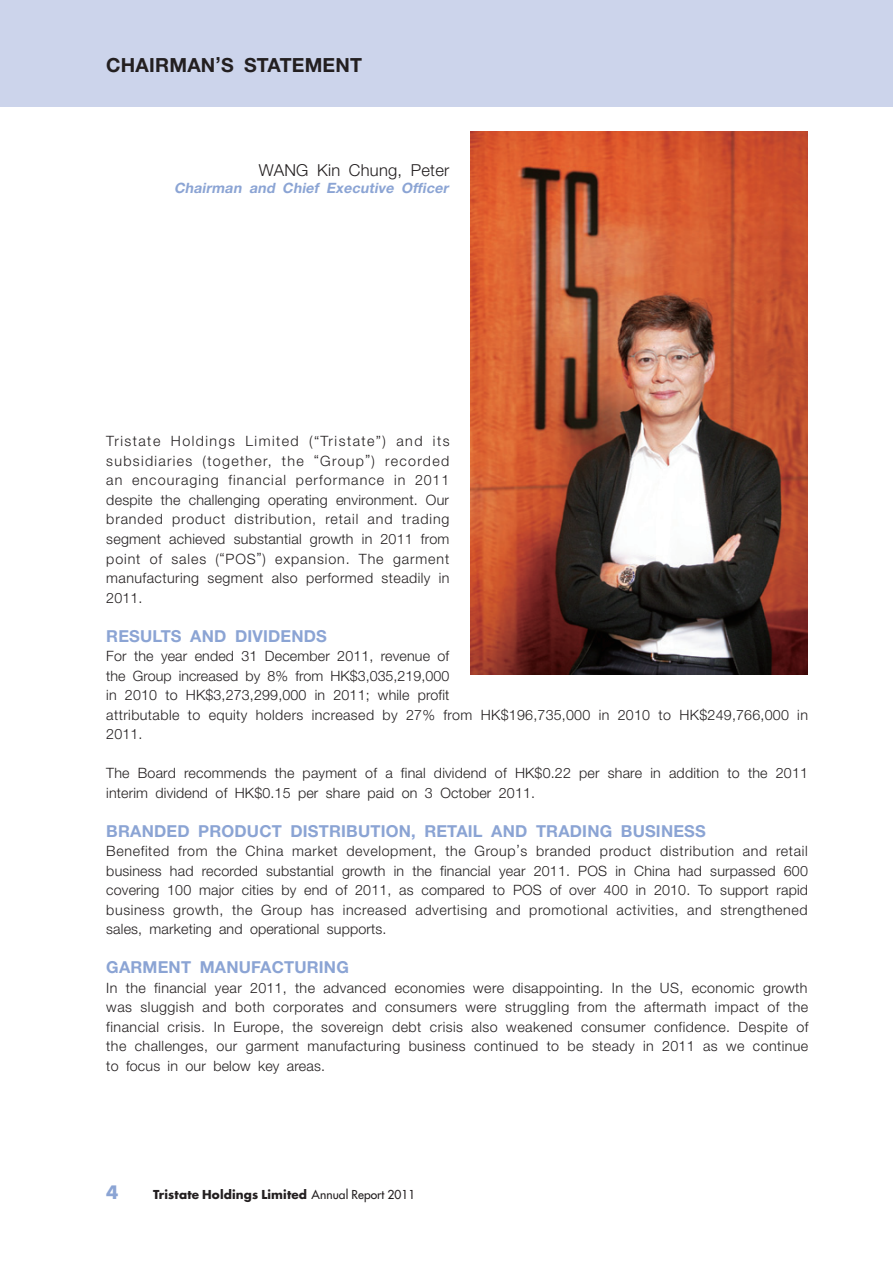
<style>
.page{position:relative;width:893px;height:1263px;background:#fff}
.page>*{position:absolute;margin:0;border:0;box-sizing:border-box;transform-origin:0 0}
.t1{font:700 19.5px "Helvetica Neue LT Std";letter-spacing:.01em;color:#231f20}
.t2{font:700 18px "Futura Std";color:#8ba4d4}
.Heading_1{font:700 16.5px "Helvetica Neue LT Std";letter-spacing:.01em;color:#8ba4d4}
.Body_Text{font:300 16.5px "Helvetica Neue LT Std";letter-spacing:.015em;color:#231f20}
.Body_Text-2{font:300 14.25px/19.5px "Helvetica Neue LT Std";letter-spacing:.015em;color:#231f20;text-align:justify}
.Body_Text-3{font:italic 700 14.25px "Helvetica Neue LT Std";color:#8ba4d4}
.t3{font:700 12px "Futura Std";letter-spacing:.01em;color:#231f20}
.s1{font-weight:500}
</style>
<div class="page">
<div style="left:0;top:0;width:893px;height:106px;background:#ccd4eb"></div>
<img style="left:471px;top:132px;width:337px;height:542px">
<p class="t1" style="left:106px;top:53px;width:257px">CHAIRMAN’S STATEMENT</p>
<p class="Body_Text" style="left:259px;top:160px;width:192px">WANG Kin Chung, Peter</p>
<p class="Body_Text-3" style="left:174px;top:179px;width:279px">Chairman and Chief Executive Officer</p>
<p class="Body_Text-2" style="left:106px;top:431px;width:345px">Tristate Holdings Limited (“Tristate”) and its subsidiaries (together, the “Group”) recorded an encouraging financial performance in 2011 despite the challenging operating environment. Our branded product distribution, retail and trading segment achieved substantial growth in 2011 from point of sales (“POS”) expansion. The garment manufacturing segment also performed steadily in 2011.</p>
<p class="Heading_1" style="left:106px;top:625px;width:222px">RESULTS AND DIVIDENDS</p>
<p class="Body_Text-2" style="left:106px;top:646px;width:703px;text-align:left">For the year ended 31 December 2011, revenue of<br>the Group increased by 8% from HK$3,035,219,000<br>in 2010 to HK$3,273,299,000 in 2011; while profit<br>attributable to equity holders increased by 27% from HK$196,735,000 in 2010 to HK$249,766,000 in 2011.</p>
<p class="Body_Text-2" style="left:106px;top:763px;width:703px">The Board recommends the payment of a final dividend of HK$0.22 per share in addition to the 2011 interim dividend of HK$0.15 per share paid on 3 October 2011.</p>
<p class="Heading_1" style="left:106px;top:820px;width:601px">BRANDED PRODUCT DISTRIBUTION, RETAIL AND TRADING BUSINESS</p>
<p class="Body_Text-2" style="left:106px;top:841px;width:703px">Benefited from the China market development, the Group’s branded product distribution and retail business had recorded substantial growth in the financial year 2011. POS in China had surpassed 600 covering 100 major cities by end of 2011, as compared to POS of over 400 in 2010. To support rapid business growth, the Group has increased advertising and promotional activities, and strengthened sales, marketing and operational supports.</p>
<p class="Heading_1" style="left:106px;top:957px;width:244px">GARMENT MANUFACTURING</p>
<p class="Body_Text-2" style="left:106px;top:977px;width:704px">In the financial year 2011, the advanced economies were disappointing. In the US, economic growth was sluggish and both corporates and consumers were struggling from the aftermath impact of the financial crisis. In Europe, the sovereign debt crisis also weakened consumer confidence. Despite of the challenges, our garment manufacturing business continued to be steady in 2011 as we continue to focus in our below key areas.</p>
<p class="t2" style="left:106px;top:1180px;width:14px">4</p>
<p class="t3" style="left:153px;top:1187px;width:264px">Tristate Holdings Limited <span class="s1">Annual Report 2011</span></p>
</div>
